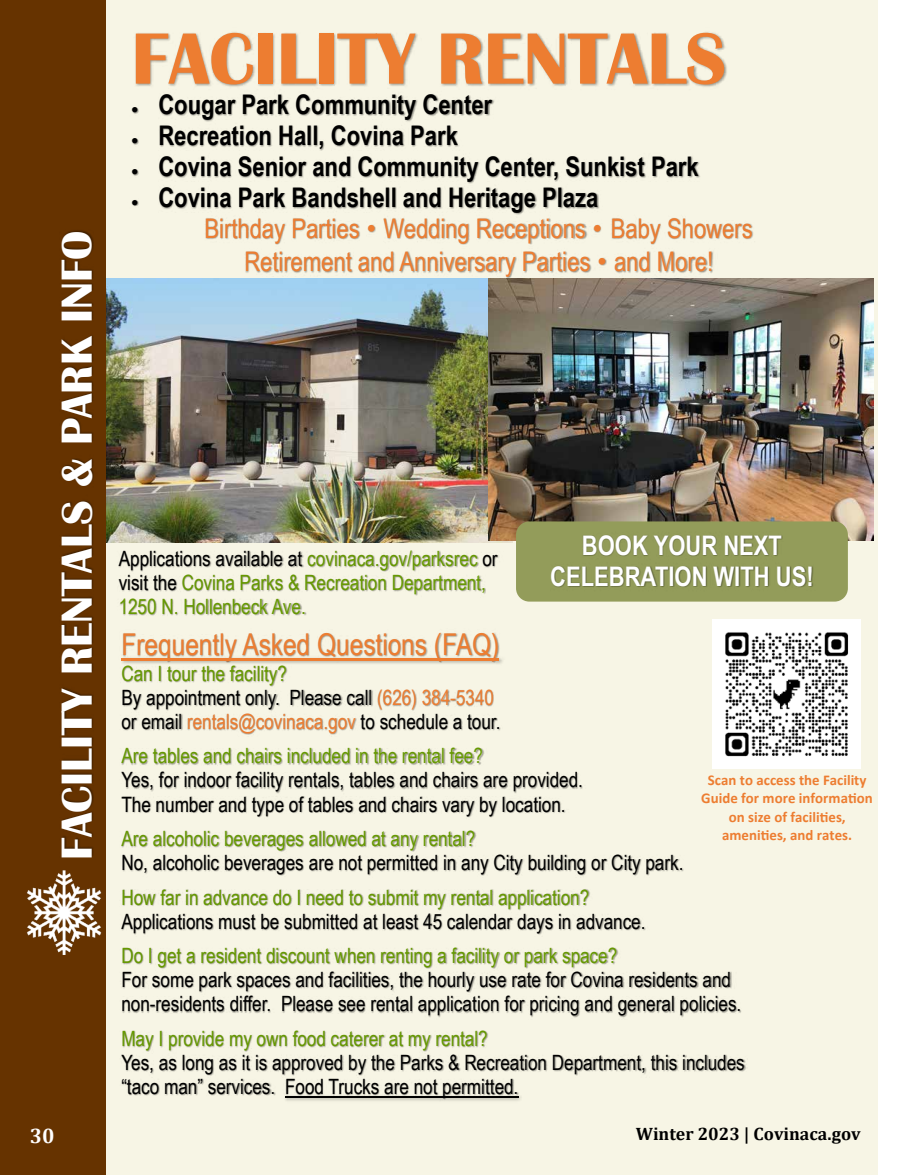
<style>
.page{position:relative;width:905px;height:1175px;background:#fff}
.page>*{position:absolute;margin:0;border:0;box-sizing:border-box;transform-origin:0 0}
.t1{font:700 75px "Britannic";color:#ed7d31}
.t2{font:700 44.7px "Britannic";color:#fff}
.t3{font:30px "Arial Narrow";color:#ed7d31}
.t4{font:27px/30.6px "Arial Narrow";color:#ed7d31}
.t5{font:700 27px "Arial Narrow";color:#000}
.t6{font:700 27px/30.9px "Arial Narrow";color:#fff;text-align:center}
.t7{font:21px/24.2px "Arial Narrow";color:#000}
.t8{font:21px/24.2px "Arial Narrow";color:#690}
.t9{font:700 21px "Cambria";color:#fff}
.t10{font:700 18px "Cambria";color:#000}
.t11{font:700 15px/18.3px "Calibri";color:#ed7d31;text-align:center}
.s1{color:#000}
.s2{font-weight:700;color:#000}
.s3{font-family:"Latinia";font-weight:900}
.s4{color:#690}
.s5{color:#ed7d31}
</style>
<div class="page">
<div style="left:0;top:0;width:877px;height:1174px;background:#f7f5e5"></div>
<img style="left:131px;top:279px;width:357px;height:260px">
<div style="left:0;top:0;width:106px;height:1174px;background:#630"></div>
<img style="left:62px;top:257px;width:69px;height:600px">
<img style="left:62px;top:230px;width:32px;height:27px">
<img style="left:135px;top:32px;width:547px;height:54px">
<img style="left:682px;top:32px;width:45px;height:55px">
<img style="left:132px;top:107px;width:7px;height:7px">
<img style="left:141px;top:80px;width:334px;height:31px">
<img style="left:475px;top:80px;width:47px;height:36px">
<img style="left:132px;top:138px;width:7px;height:7px">
<img style="left:159px;top:111px;width:282px;height:31px">
<img style="left:441px;top:111px;width:47px;height:31px">
<img style="left:132px;top:169px;width:7px;height:7px">
<img style="left:159px;top:142px;width:523px;height:36px">
<img style="left:682px;top:156px;width:18px;height:22px">
<img style="left:132px;top:200px;width:7px;height:6px">
<img style="left:159px;top:173px;width:423px;height:36px">
<img style="left:582px;top:173px;width:46px;height:29px">
<img style="left:188px;top:203px;width:161px;height:36px">
<img style="left:349px;top:202px;width:46px;height:35px">
<img style="left:360px;top:203px;width:6px;height:34px">
<img style="left:366px;top:203px;width:209px;height:34px">
<img style="left:575px;top:202px;width:24px;height:35px">
<img style="left:594px;top:203px;width:148px;height:34px">
<img style="left:742px;top:223px;width:11px;height:16px">
<img style="left:227px;top:237px;width:352px;height:58px">
<img style="left:579px;top:236px;width:47px;height:43px">
<img style="left:591px;top:237px;width:6px;height:42px">
<img style="left:597px;top:237px;width:105px;height:42px">
<img style="left:702px;top:237px;width:47px;height:42px">
<img style="left:488px;top:279px;width:385px;height:262px">
<img style="left:106px;top:539px;width:188px;height:24px">
<img style="left:294px;top:539px;width:175px;height:24px">
<img style="left:469px;top:539px;width:47px;height:24px">
<img style="left:106px;top:563px;width:62px;height:24px">
<img style="left:168px;top:563px;width:365px;height:39px">
<img style="left:106px;top:587px;width:187px;height:30px">
<img style="left:293px;top:587px;width:36px;height:29px">
<div style="left:516px;top:521px;width:331px;height:80px;background:#939c5a;border-radius:13px"></div>
<img style="left:565px;top:520px;width:206px;height:31px">
<img style="left:771px;top:520px;width:46px;height:31px">
<img style="left:533px;top:551px;width:263px;height:51px">
<img style="left:796px;top:566px;width:47px;height:36px">
<img style="left:103px;top:617px;width:378px;height:63px">
<img style="left:481px;top:633px;width:19px;height:22px">
<img style="left:310px;top:655px;width:193px;height:11px">
<hr style="left:121px;top:658px;width:378px;height:2px;background:#ed7d31">
<img style="left:108px;top:654px;width:166px;height:24px">
<img style="left:274px;top:654px;width:36px;height:24px">
<img style="left:108px;top:678px;width:256px;height:24px">
<img style="left:364px;top:678px;width:73px;height:24px">
<img style="left:437px;top:678px;width:6px;height:24px">
<img style="left:443px;top:678px;width:51px;height:24px">
<img style="left:108px;top:702px;width:66px;height:34px">
<img style="left:174px;top:702px;width:173px;height:33px">
<img style="left:347px;top:702px;width:140px;height:29px">
<img style="left:487px;top:702px;width:14px;height:29px">
<img style="left:115px;top:730px;width:17px;height:6px">
<img style="left:108px;top:736px;width:362px;height:25px">
<img style="left:470px;top:748px;width:14px;height:13px">
<img style="left:108px;top:761px;width:470px;height:24px">
<img style="left:108px;top:785px;width:444px;height:34px">
<img style="left:552px;top:785px;width:31px;height:28px">
<img style="left:115px;top:812px;width:17px;height:7px">
<img style="left:108px;top:819px;width:354px;height:24px">
<img style="left:462px;top:830px;width:15px;height:13px">
<img style="left:108px;top:843px;width:562px;height:33px">
<img style="left:670px;top:855px;width:14px;height:17px">
<img style="left:115px;top:871px;width:17px;height:5px">
<img style="left:122px;top:889px;width:454px;height:13px">
<img style="left:576px;top:889px;width:14px;height:13px">
<img style="left:121px;top:902px;width:511px;height:33px">
<img style="left:632px;top:918px;width:14px;height:13px">
<img style="left:121px;top:929px;width:11px;height:6px">
<img style="left:122px;top:947px;width:482px;height:13px">
<img style="left:604px;top:947px;width:15px;height:13px">
<img style="left:122px;top:960px;width:756px;height:46px">
<img style="left:122px;top:984px;width:15px;height:29px">
<img style="left:137px;top:984px;width:5px;height:29px">
<img style="left:142px;top:984px;width:586px;height:34px">
<img style="left:728px;top:984px;width:37px;height:29px">
<img style="left:122px;top:1030px;width:352px;height:13px">
<img style="left:474px;top:1030px;width:14px;height:13px">
<img style="left:121px;top:1043px;width:757px;height:45px">
<img style="left:121px;top:1067px;width:151px;height:29px">
<img style="left:272px;top:1067px;width:233px;height:29px">
<img style="left:505px;top:1067px;width:37px;height:25px">
<img style="left:282px;top:1092px;width:239px;height:9px">
<hr style="left:285px;top:1096px;width:233px;height:1px;background:#000">
<img style="left:712px;top:619px;width:148px;height:149px">
<img style="left:26px;top:870px;width:76px;height:84px">
<h2 class="t2" style="left:52px;top:859px;width:631px;rotate:-90deg">FACILITY RENTALS &amp; PARK INFO</h2>
<p class="t9" style="left:30px;top:1121px;width:26px">30</p>
<h1 class="t1" style="left:131px;top:16px;width:596px">FACILITY RENTALS</h1>
<p class="t5" style="left:131px;top:84px;width:362px">• Cougar Park Community Center</p>
<p class="t5" style="left:131px;top:115px;width:328px">• Recreation Hall, Covina Park</p>
<p class="t5" style="left:131px;top:146px;width:568px">• Covina Senior and Community Center, Sunkist Park</p>
<p class="t4" style="left:204px;top:181px;width:549px;text-indent:-73px"><span class="s1">•</span> <span class="s2">Covina Park Bandshell and Heritage Plaza<br></span>Birthday Parties <span class="s3">•</span> Wedding Receptions <span class="s3">•</span> Baby Showers</p>
<p class="t4" style="left:244px;top:245px;width:470px">Retirement and Anniversary Parties <span class="s3">•</span> and More!</p>
<p class="t8" style="left:119px;top:545px;width:380px"><span class="s1">Applications available at</span> covinaca.gov/parksrec <span class="s1">or visit the</span> Covina Parks &amp; Recreation Department,<br>1250 N. Hollenbeck Ave.</p>
<p class="t6" style="left:550px;top:528px;width:265px">BOOK YOUR NEXT<br>CELEBRATION WITH US!</p>
<h3 class="t3" style="left:121px;top:622px;width:379px">Frequently Asked Questions (FAQ)</h3>
<p class="t7" style="left:121px;top:660px;width:380px"><span class="s4">Can I tour the facility?<br></span>By appointment only. Please call <span class="s5">(626) 384-5340 </span>or email <span class="s5">rentals@covinaca.gov</span> to schedule a tour.</p>
<p class="t8" style="left:121px;top:743px;width:363px">Are tables and chairs included in the rental fee?</p>
<p class="t7" style="left:121px;top:767px;width:463px">Yes, for indoor facility rentals, tables and chairs are provided.<br>The number and type of tables and chairs vary by location.</p>
<p class="t8" style="left:121px;top:825px;width:355px">Are alcoholic beverages allowed at any rental?</p>
<p class="t7" style="left:121px;top:850px;width:563px">No, alcoholic beverages are not permitted in any City building or City park.</p>
<p class="t8" style="left:121px;top:884px;width:469px">How far in advance do I need to submit my rental application?</p>
<p class="t7" style="left:121px;top:908px;width:525px">Applications must be submitted at least 45 calendar days in advance.</p>
<p class="t8" style="left:121px;top:942px;width:497px">Do I get a resident discount when renting a facility or park space?</p>
<p class="t7" style="left:121px;top:967px;width:621px">For some park spaces and facilities, the hourly use rate for Covina residents and non-residents differ. Please see rental application for pricing and general policies.</p>
<p class="t8" style="left:121px;top:1025px;width:368px">May I provide my own food caterer at my rental?</p>
<p class="t7" style="left:121px;top:1049px;width:625px">Yes, as long as it is approved by the Parks &amp; Recreation Department, this includes “taco man” services. Food Trucks are not permitted.</p>
<p class="t11" style="left:701px;top:770px;width:173px">Scan to access the Facility<br>Guide for more information on size of facilities, amenities, and rates.</p>
<p class="t10" style="left:636px;top:1120px;width:226px">Winter 2023 | Covinaca.gov</p>
</div>
